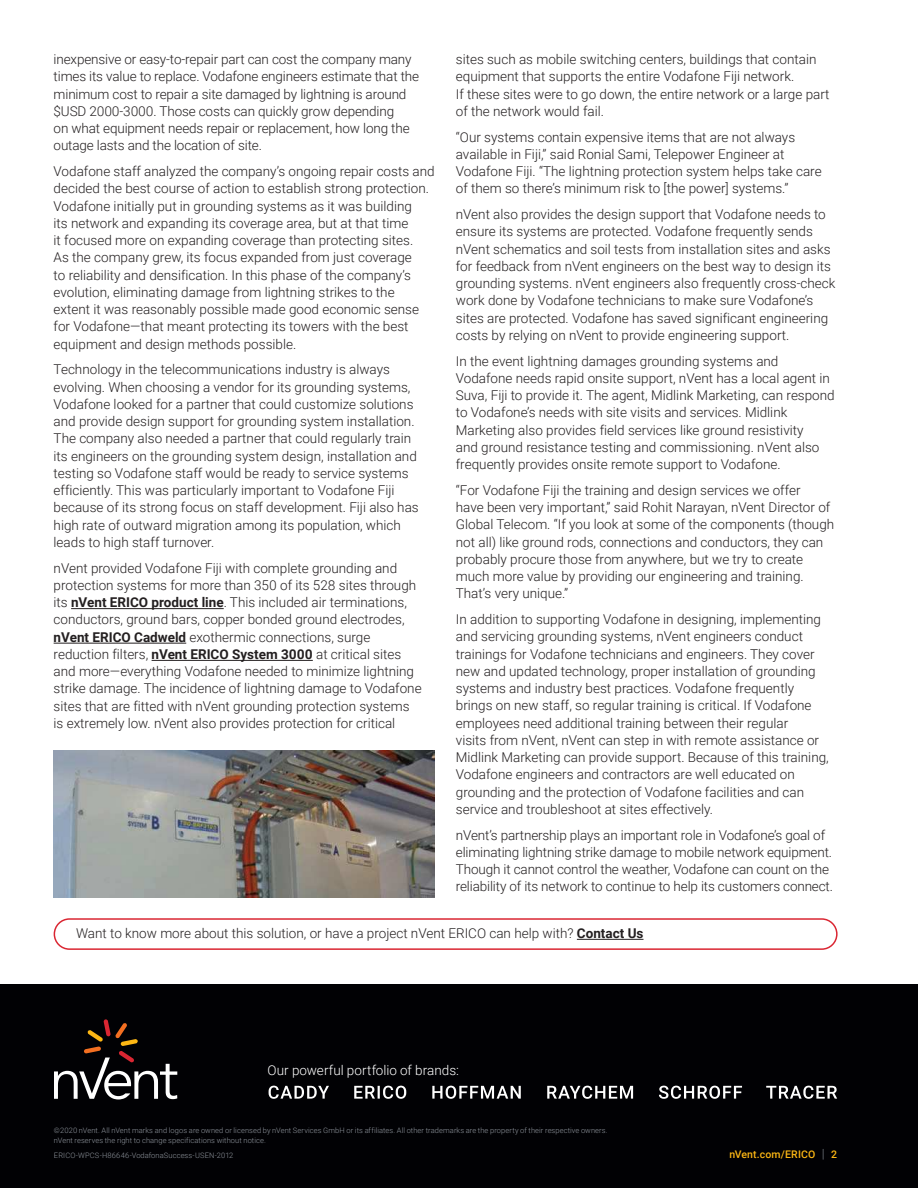
<style>
.page{position:relative;width:918px;height:1188px;background:#fff}
.page>*{position:absolute;margin:0;border:0;box-sizing:border-box;transform-origin:0 0}
.t1{font:300 13.5px/17.2px "Roboto";color:#231f20}
.t2{font:300 13.5px "Roboto";color:#fff}
.t3{font:500 10.5px "Roboto";letter-spacing:.015em;color:#fdb714}
.t4{font:300 7.5px/10.5px "Roboto";letter-spacing:.01em;color:#90969e}
.s1{font-weight:700}
.s2{font-weight:300;font-size:12.6px;color:#90969e}
</style>
<div class="page">
<div style="left:0;top:984px;width:918px;height:204px;background:#010104"></div>
<svg style="left:269px;top:1086px;width:568px;height:13px"></svg>
<svg style="left:54px;top:1019px;width:123px;height:80px"></svg>
<hr style="left:71px;top:608px;width:153px;height:1px;background:#231f20">
<hr style="left:54px;top:643px;width:132px;height:1px;background:#231f20">
<hr style="left:152px;top:660px;width:161px;height:1px;background:#231f20">
<img style="left:54px;top:751px;width:381px;height:146px">
<div style="left:54px;top:918px;width:784px;height:32px;border:1px solid #da2632;border-radius:15px"></div>
<hr style="left:577px;top:939px;width:67px;height:1px;background:#231f20">
<p class="t1" style="left:54px;top:52px;width:367px">inexpensive or easy-to-repair part can cost the company many times its value to replace. Vodafone engineers estimate that the minimum cost to repair a site damaged by lightning is around $USD 2000-3000. Those costs can quickly grow depending<br>on what equipment needs repair or replacement, how long the outage lasts and the location of site.</p>
<p class="t1" style="left:54px;top:164px;width:382px">Vodafone staff analyzed the company’s ongoing repair costs and decided the best course of action to establish strong protection.<br>Vodafone initially put in grounding systems as it was building<br>its network and expanding its coverage area, but at that time<br>it focused more on expanding coverage than protecting sites.<br>As the company grew, its focus expanded from just coverage<br>to reliability and densification. In this phase of the company’s evolution, eliminating damage from lightning strikes to the extent it was reasonably possible made good economic sense for Vodafone—that meant protecting its towers with the best equipment and design methods possible.</p>
<p class="t1" style="left:54px;top:362px;width:367px">Technology in the telecommunications industry is always evolving. When choosing a vendor for its grounding systems, Vodafone looked for a partner that could customize solutions and provide design support for grounding system installation.<br>The company also needed a partner that could regularly train its engineers on the grounding system design, installation and testing so Vodafone staff would be ready to service systems efficiently. This was particularly important to Vodafone Fiji because of its strong focus on staff development. Fiji also has high rate of outward migration among its population, which leads to high staff turnover.</p>
<p class="t1" style="left:54px;top:560px;width:370px">nVent provided Vodafone Fiji with complete grounding and protection systems for more than 350 of its 528 sites through its <span class="s1">nVent ERICO product line</span>. This included air terminations, conductors, ground bars, copper bonded ground electrodes, <span class="s1">nVent ERICO Cadweld</span> exothermic connections, surge reduction filters, <span class="s1">nVent ERICO System 3000</span> at critical sites and more—everything Vodafone needed to minimize lightning strike damage. The incidence of lightning damage to Vodafone sites that are fitted with nVent grounding protection systems is extremely low. nVent also provides protection for critical</p>
<p class="t1" style="left:456px;top:52px;width:375px">sites such as mobile switching centers, buildings that contain equipment that supports the entire Vodafone Fiji network.<br>If these sites were to go down, the entire network or a large part of the network would fail.</p>
<p class="t1" style="left:456px;top:129px;width:367px">“Our systems contain expensive items that are not always available in Fiji,” said Ronial Sami, Telepower Engineer at Vodafone Fiji. “The lightning protection system helps take care of them so there’s minimum risk to [the power] systems.”</p>
<p class="t1" style="left:456px;top:207px;width:381px">nVent also provides the design support that Vodafone needs to ensure its systems are protected. Vodafone frequently sends nVent schematics and soil tests from installation sites and asks for feedback from nVent engineers on the best way to design its grounding systems. nVent engineers also frequently cross-check work done by Vodafone technicians to make sure Vodafone’s sites are protected. Vodafone has saved significant engineering costs by relying on nVent to provide engineering support.</p>
<p class="t1" style="left:456px;top:353px;width:380px">In the event lightning damages grounding systems and Vodafone needs rapid onsite support, nVent has a local agent in Suva, Fiji to provide it. The agent, Midlink Marketing, can respond to Vodafone’s needs with site visits and services. Midlink Marketing also provides field services like ground resistivity<br>and ground resistance testing and commissioning. nVent also frequently provides onsite remote support to Vodafone.</p>
<p class="t1" style="left:456px;top:482px;width:380px">“For Vodafone Fiji the training and design services we offer<br>have been very important,” said Rohit Narayan, nVent Director of Global Telecom. “If you look at some of the components (though not all) like ground rods, connections and conductors, they can probably procure those from anywhere, but we try to create much more value by providing our engineering and training.<br>That’s very unique.”</p>
<p class="t1" style="left:456px;top:612px;width:374px">In addition to supporting Vodafone in designing, implementing and servicing grounding systems, nVent engineers conduct trainings for Vodafone technicians and engineers. They cover new and updated technology, proper installation of grounding systems and industry best practices. Vodafone frequently brings on new staff, so regular training is critical. If Vodafone employees need additional training between their regular<br>visits from nVent, nVent can step in with remote assistance or Midlink Marketing can provide support. Because of this training, Vodafone engineers and contractors are well educated on grounding and the protection of Vodafone facilities and can service and troubleshoot at sites effectively.</p>
<p class="t1" style="left:456px;top:827px;width:379px">nVent’s partnership plays an important role in Vodafone’s goal of eliminating lightning strike damage to mobile network equipment.<br>Though it cannot control the weather, Vodafone can count on the reliability of its network to continue to help its customers connect.</p>
<p class="t1" style="left:76px;top:925px;width:569px">Want to know more about this solution, or have a project nVent ERICO can help with? <span class="s1">Contact Us</span></p>
<p class="t2" style="left:268px;top:1064px;width:193px">Our powerful portfolio of brands:</p>
<p class="t4" style="left:54px;top:1126px;width:555px">©2020 nVent. All nVent marks and logos are owned or licensed by nVent Services GmbH or its affiliates. All other trademarks are the property of their respective owners. nVent reserves the right to change specifications without notice.</p>
<p class="t4" style="left:54px;top:1151px;width:181px">ERICO-WPCS-H86646-VodafonaSuccess-USEN-2012</p>
<p class="t3" style="left:729px;top:1148px;width:109px">nVent.com/ERICO <span class="s2">|</span> 2</p>
</div>
